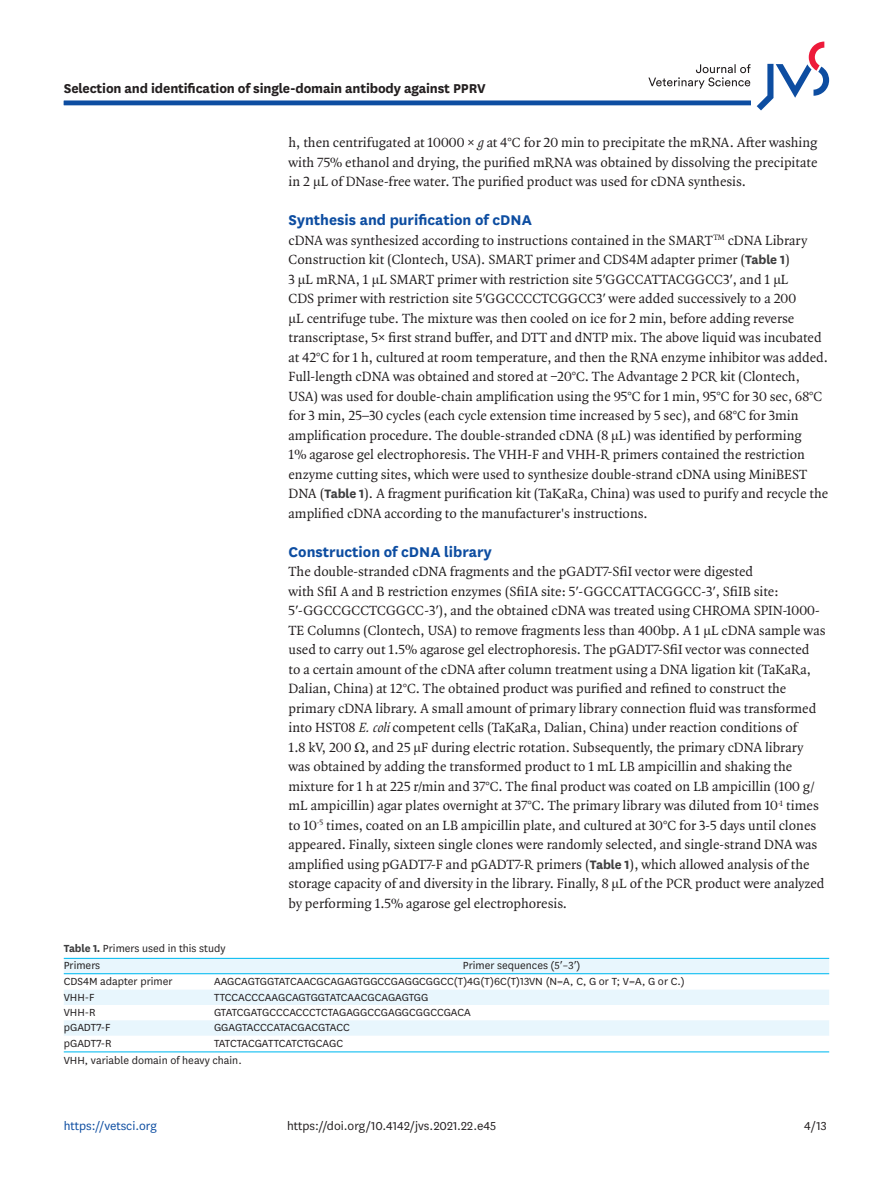
<style>
.page{position:relative;width:893px;height:1191px;background:#fff}
.page>*{position:absolute;margin:0;border:0;box-sizing:border-box;transform-origin:0 0}
.body_title2{font:700 16.5px "National";color:#0d4da1}
.alt-title-type{font:700 15px "National";letter-spacing:-.01em;color:#231f20}
.body_p_first{font:14.25px/19.5px "Quadraat OT";color:#231f20}
.doi_running_footer{font:13.5px "National";color:#231f20}
.t1{font:13.5px "National";color:#0d4da1}
.tbody_entry{font:12px "National";color:#231f20}
.table-wrap-foot_p_fi{font:12px "National";color:#231f20}
.table-wrap_caption{font:12px "National";color:#231f20}
.thead_entry{font:12px "National";color:#231f20}
.s1{font-style:italic}
.s2{font-family:"Times New Roman"}
.s3{font-family:"National";font-weight:700;color:#3e3e3f}
.s4{font-weight:700;color:#3e3e3f}
</style>
<div class="page">
<hr style="left:64px;top:101px;width:687px;height:4px;background:#0d4da1">
<svg style="left:757px;top:42px;width:72px;height:68px"></svg>
<svg style="left:648px;top:64px;width:102px;height:25px"></svg>
<svg style="left:64px;top:959px;width:765px;height:76px;fill:#e8f6fd"></svg>
<hr style="left:64px;top:957px;width:150px;height:2px;background:#00baf1">
<hr style="left:214px;top:957px;width:615px;height:2px;background:#00baf1">
<hr style="left:64px;top:973px;width:150px;height:1px;background:#00baf1">
<hr style="left:214px;top:973px;width:615px;height:1px;background:#00baf1">
<hr style="left:64px;top:1051px;width:150px;height:1px;background:#00baf1">
<hr style="left:214px;top:1051px;width:615px;height:1px;background:#00baf1">
<p class="alt-title-type" style="left:64px;top:77px;width:423px">Selection and identification of single-domain antibody against PPRV</p>
<p class="body_p_first" style="left:289px;top:133px;width:530px;text-align:justify">h, then centrifugated at 10000 × <span class="s1">g</span> at 4°C for 20 min to precipitate the mRNA. After washing with 75% ethanol and drying, the purified mRNA was obtained by dissolving the precipitate in 2 <span class="s2">μ</span>L of DNase-free water. The purified product was used for cDNA synthesis.</p>
<p class="body_title2" style="left:289px;top:208px;width:245px">Synthesis and purification of cDNA</p>
<p class="body_p_first" style="left:289px;top:230px;width:541px">cDNA was synthesized according to instructions contained in the SMART<sup>TM</sup> cDNA Library Construction kit (Clontech, USA). SMART primer and CDS4M adapter primer (<span class="s3">Table 1</span>)<br>3 <span class="s2">μ</span>L mRNA, 1 <span class="s2">μ</span>L SMART primer with restriction site 5<span class="s2">′</span>GGCCATTACGGCC3<span class="s2">′</span>, and 1 <span class="s2">μ</span>L<br>CDS primer with restriction site 5<span class="s2">′</span>GGCCCCTCGGCC3<span class="s2">′</span> were added successively to a 200<br><span class="s2">μ</span>L centrifuge tube. The mixture was then cooled on ice for 2 min, before adding reverse transcriptase, 5× first strand buffer, and DTT and dNTP mix. The above liquid was incubated at 42°C for 1 h, cultured at room temperature, and then the RNA enzyme inhibitor was added.<br>Full-length cDNA was obtained and stored at −20°C. The Advantage 2 PCR kit (Clontech, USA) was used for double-chain amplification using the 95°C for 1 min, 95°C for 30 sec, 68°C for 3 min, 25–30 cycles (each cycle extension time increased by 5 sec), and 68°C for 3min amplification procedure. The double-stranded cDNA (8 <span class="s2">μ</span>L) was identified by performing<br>1% agarose gel electrophoresis. The VHH-F and VHH-R primers contained the restriction enzyme cutting sites, which were used to synthesize double-strand cDNA using MiniBEST DNA (<span class="s3">Table 1</span>). A fragment purification kit (TaKaRa, China) was used to purify and recycle the amplified cDNA according to the manufacturer's instructions.</p>
<p class="body_title2" style="left:289px;top:540px;width:205px">Construction of cDNA library</p>
<p class="body_p_first" style="left:289px;top:562px;width:538px">The double-stranded cDNA fragments and the pGADT7-SfiI vector were digested<br>with SfiI A and B restriction enzymes (SfiIA site: 5<span class="s2">′</span>-GGCCATTACGGCC-3<span class="s2">′</span>, SfiIB site:<br>5<span class="s2">′</span>-GGCCGCCTCGGCC-3<span class="s2">′</span>), and the obtained cDNA was treated using CHROMA SPIN-1000- TE Columns (Clontech, USA) to remove fragments less than 400bp. A 1 <span class="s2">μ</span>L cDNA sample was used to carry out 1.5% agarose gel electrophoresis. The pGADT7-SfiI vector was connected<br>to a certain amount of the cDNA after column treatment using a DNA ligation kit (TaKaRa, Dalian, China) at 12°C. The obtained product was purified and refined to construct the primary cDNA library. A small amount of primary library connection fluid was transformed into HST08 <span class="s1">E.coli</span>competent cells (TaKaRa, Dalian, China) under reaction conditions of<br>1.8 kV, 200 <span class="s2">Ω</span>, and 25 <span class="s2">μ</span>F during electric rotation. Subsequently, the primary cDNA library was obtained by adding the transformed product to 1 mL LB ampicillin and shaking the mixture for 1 h at 225 r/min and 37°C. The final product was coated on LB ampicillin (100 g/ mL ampicillin) agar plates overnight at 37°C. The primary library was diluted from 10<sup>-1</sup> times to 10<sup>-5</sup> times, coated on an LB ampicillin plate, and cultured at 30°C for 3-5 days until clones appeared. Finally, sixteen single clones were randomly selected, and single-strand DNA was amplified using pGADT7-F and pGADT7-R primers (<span class="s3">Table 1</span>), which allowed analysis of the storage capacity of and diversity in the library. Finally, 8 <span class="s2">μ</span>L of the PCR product were analyzed by performing 1.5% agarose gel electrophoresis.</p>
<p class="table-wrap_caption" style="left:64px;top:940px;width:163px"><span class="s4">Table 1.</span> Primers used in this study</p>
<p class="thead_entry" style="left:64px;top:958px;width:38px">Primers</p>
<p class="thead_entry" style="left:463px;top:958px;width:119px">Primer sequences (5<span class="s2">′</span>–3<span class="s2">′</span>)</p>
<p class="tbody_entry" style="left:64px;top:974px;width:110px">CDS4M adapter primer</p>
<p class="tbody_entry" style="left:214px;top:974px;width:472px">AAGCAGTGGTATCAACGCAGAGTGGCCGAGGCGGCC(T)4G(T)6C(T)13VN (N=A, C, G or T; V=A, G or C.)</p>
<p class="tbody_entry" style="left:64px;top:989px;width:32px">VHH-F</p>
<p class="tbody_entry" style="left:214px;top:989px;width:216px">TTCCACCCAAGCAGTGGTATCAACGCAGAGTGG</p>
<p class="tbody_entry" style="left:64px;top:1004px;width:33px">VHH-R</p>
<p class="tbody_entry" style="left:214px;top:1004px;width:258px">GTATCGATGCCCACCCTCTAGAGGCCGAGGCGGCCGACA</p>
<p class="tbody_entry" style="left:64px;top:1020px;width:48px">pGADT7-F</p>
<p class="tbody_entry" style="left:214px;top:1020px;width:137px">GGAGTACCCATACGACGTACC</p>
<p class="tbody_entry" style="left:64px;top:1035px;width:49px">pGADT7-R</p>
<p class="tbody_entry" style="left:214px;top:1035px;width:131px">TATCTACGATTCATCTGCAGC</p>
<p class="table-wrap-foot_p_fi" style="left:64px;top:1052px;width:179px">VHH, variable domain of heavy chain.</p>
<p class="t1" style="left:64px;top:1116px;width:95px">https://vetsci.org</p>
<p class="doi_running_footer" style="left:287px;top:1116px;width:211px">https://doi.org/10.4142/jvs.2021.22.e45</p>
<p class="doi_running_footer" style="left:804px;top:1116px;width:24px">4/13</p>
</div>
